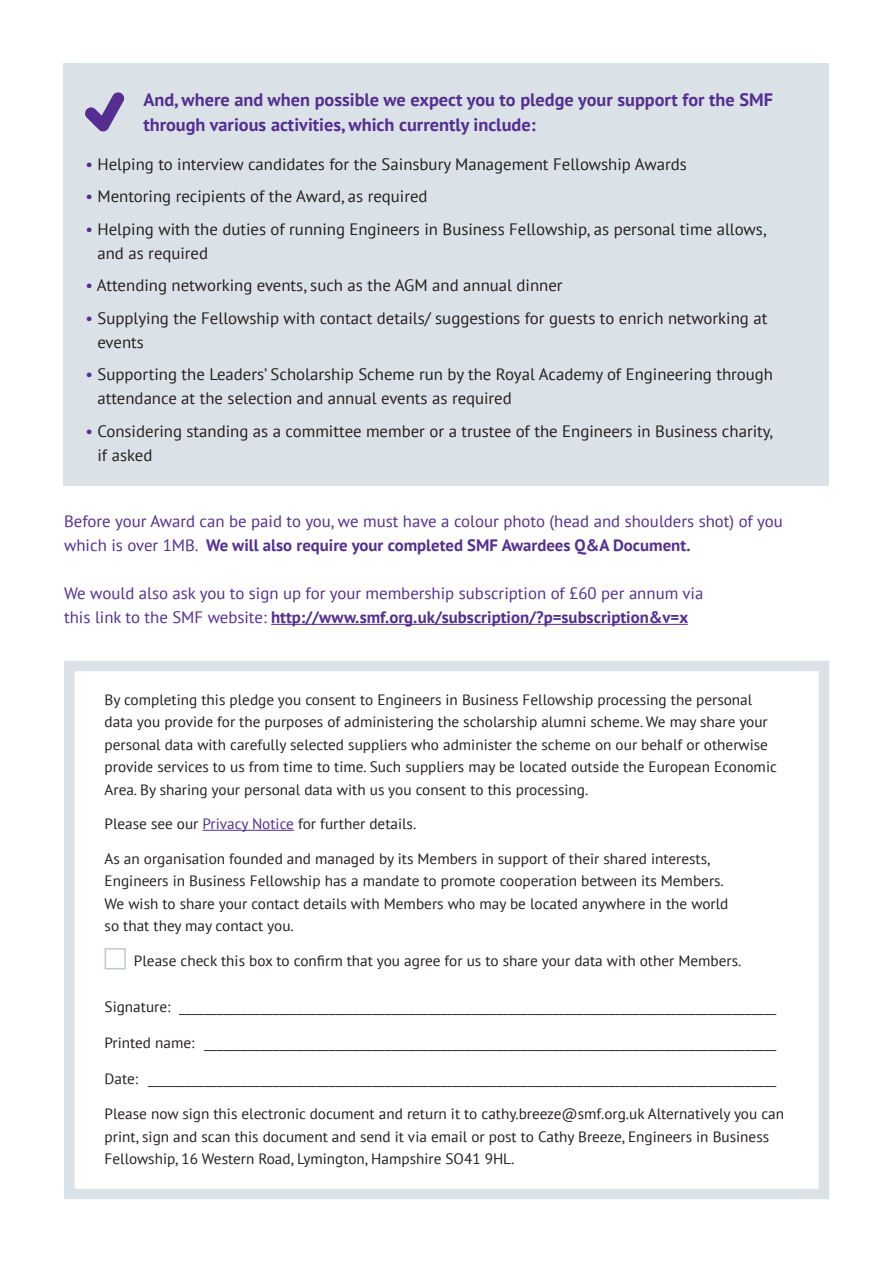
<style>
.page{position:relative;width:893px;height:1263px;background:#fff}
.page>*{position:absolute;margin:0;border:0;box-sizing:border-box;transform-origin:0 0}
.t1{font:700 18px/25.5px "PT Sans";color:#542e91}
.t2{font:16.5px/24px "PT Sans";color:#231f20}
.t3{font:16.5px/24px "PT Sans";color:#542e91}
.t4{font:15px/22.5px "PT Sans";color:#231f20}
.s1{color:#542e91}
.s2{font-weight:700}
</style>
<div class="page">
<div style="left:64px;top:64px;width:765px;height:422px;background:#dae2e7"></div>
<hr style="left:271px;top:624px;width:417px;height:1px;background:#542e91">
<hr style="left:203px;top:830px;width:91px;height:1px;background:#542e91">
<div style="left:105px;top:948px;width:21px;height:21px;border:2px solid #bacad2"></div>
<div style="left:64px;top:661px;width:765px;height:538px;border:10px solid #dae2e7"></div>
<svg style="left:85px;top:92px;width:39px;height:39px"></svg>
<p class="t1" style="left:143px;top:86px;width:631px">And, where and when possible we expect you to pledge your support for the SMF through various activities, which currently include:</p>
<p class="t2" style="left:85px;top:151px;width:603px"><span class="s1">•</span> Helping to interview candidates for the Sainsbury Management Fellowship Awards</p>
<p class="t2" style="left:85px;top:184px;width:344px"><span class="s1">•</span> Mentoring recipients of the Award, as required</p>
<p class="t2" style="left:97px;top:216px;width:671px;text-indent:-12px"><span class="s1">•</span> Helping with the duties of running Engineers in Business Fellowship, as personal time allows, and as required</p>
<p class="t2" style="left:85px;top:273px;width:479px"><span class="s1">•</span> Attending networking events, such as the AGM and annual dinner</p>
<p class="t2" style="left:97px;top:305px;width:671px;text-indent:-12px"><span class="s1">•</span> Supplying the Fellowship with contact details/ suggestions for guests to enrich networking at events</p>
<p class="t2" style="left:97px;top:362px;width:677px;text-indent:-12px"><span class="s1">•</span> Supporting the Leaders’ Scholarship Scheme run by the Royal Academy of Engineering through attendance at the selection and annual events as required</p>
<p class="t2" style="left:97px;top:418px;width:677px;text-indent:-12px"><span class="s1">•</span> Considering standing as a committee member or a trustee of the Engineers in Business charity, if asked</p>
<p class="t3" style="left:64px;top:509px;width:720px">Before your Award can be paid to you, we must have a colour photo (head and shoulders shot) of you which is over 1MB. <span class="s2">We will also require your completed SMF Awardees Q&amp;A Document.</span></p>
<p class="t3" style="left:64px;top:581px;width:641px">We would also ask you to sign up for your membership subscription of £60 per annum via this link to the SMF website: <span class="s2">http://www.smf.org.uk/subscription/?p=subscription&amp;v=x</span></p>
<p class="t4" style="left:105px;top:688px;width:674px">By completing this pledge you consent to Engineers in Business Fellowship processing the personal data you provide for the purposes of administering the scholarship alumni scheme. We may share your personal data with carefully selected suppliers who administer the scheme on our behalf or otherwise provide services to us from time to time. Such suppliers may be located outside the European Economic Area. By sharing your personal data with us you consent to this processing.</p>
<p class="t4" style="left:105px;top:812px;width:313px">Please see our <span class="s1">Privacy Notice</span> for further details.</p>
<p class="t4" style="left:105px;top:847px;width:625px">As an organisation founded and managed by its Members in support of their shared interests, Engineers in Business Fellowship has a mandate to promote cooperation between its Members.<br>We wish to share your contact details with Members who may be located anywhere in the world so that they may contact you.</p>
<p class="t4" style="left:134px;top:949px;width:609px">Please check this box to confirm that you agree for us to share your data with other Members.</p>
<p class="t4" style="left:105px;top:995px;width:673px">Signature: ________________________________________________________________________________________________</p>
<p class="t4" style="left:105px;top:1031px;width:673px">Printed name: ____________________________________________________________________________________________</p>
<p class="t4" style="left:105px;top:1067px;width:673px">Date: _____________________________________________________________________________________________________</p>
<p class="t4" style="left:105px;top:1102px;width:681px">Please now sign this electronic document and return it to cathy.breeze@smf.org.uk Alternatively you can print, sign and scan this document and send it via email or post to Cathy Breeze, Engineers in Business<br>Fellowship, 16 Western Road, Lymington, Hampshire SO41 9HL.</p>
</div>
